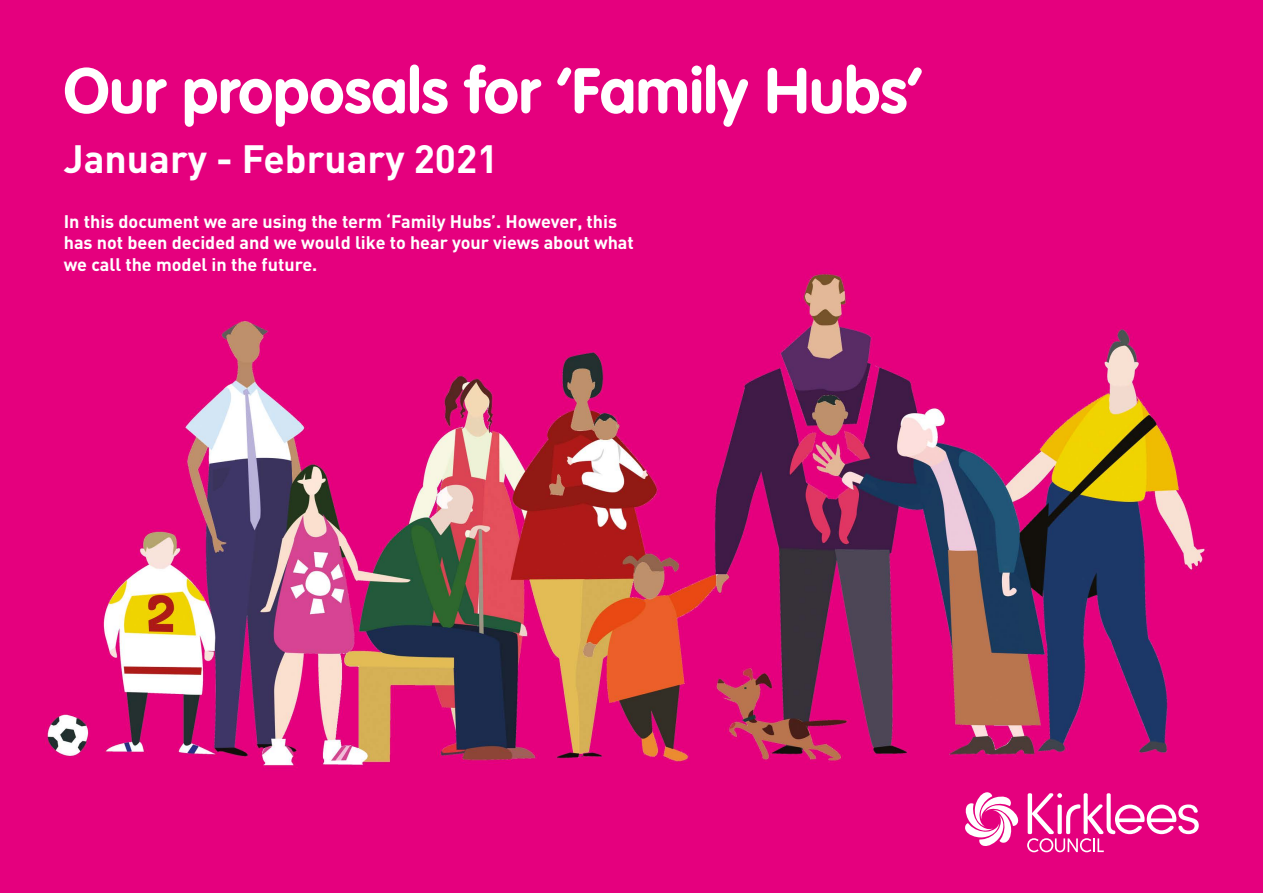
<style>
.page{position:relative;width:1263px;height:893px;background:#fff}
.page>*{position:absolute;margin:0;border:0;box-sizing:border-box;transform-origin:0 0}
.t1{font:700 63px "VAG Rounded";color:#fff}
.t2{font:700 39px "DIN";color:#fff}
.t3{font:700 18px/21.6px "DIN";color:#fff}
</style>
<div class="page">
<img style="left:0;top:0;width:1263px;height:893px">
<svg style="left:965px;top:792px;width:53px;height:55px"></svg>
<svg style="left:1027px;top:793px;width:172px;height:59px"></svg>
<h1 class="t1" style="left:64px;top:54px;width:860px">Our proposals for ‘Family Hubs’</h1>
<h2 class="t2" style="left:64px;top:133px;width:436px">January - February 2021</h2>
<p class="t3" style="left:64px;top:209px;width:572px">In this document we are using the term ‘Family Hubs’. However, this has not been decided and we would like to hear your views about what we call the model in the future.</p>
</div>
